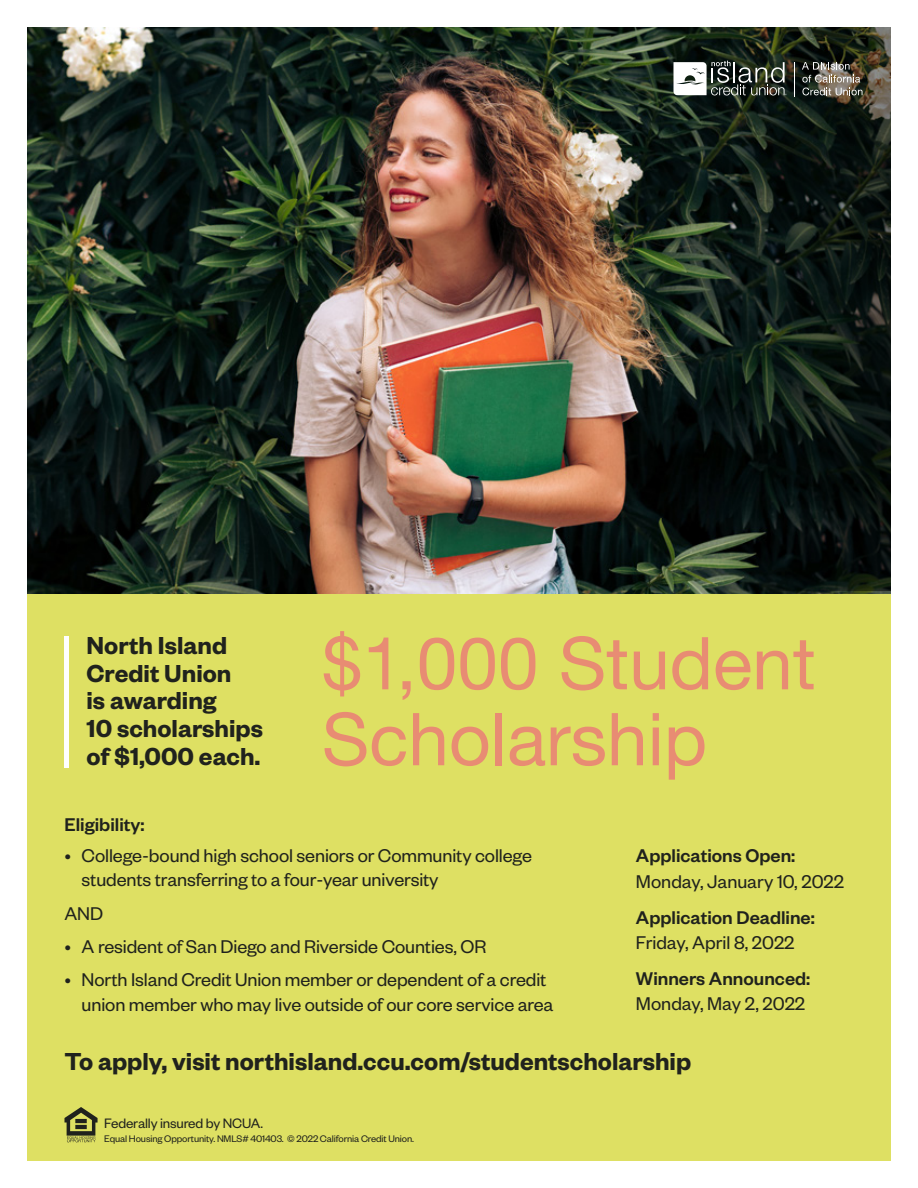
<style>
.page{position:relative;width:918px;height:1188px;background:#fff}
.page>*{position:absolute;margin:0;border:0;box-sizing:border-box;transform-origin:0 0}
.t1{font:73.05px/75.9px "Helvetica Neue";color:#e88c73}
.t2{font:600 27px/27.8px "Founders Grotesk";color:#20221d}
.t3{font:20.25px/24.8px "Founders Grotesk";letter-spacing:-.005em;color:#20221d}
.t4{font:500 20.25px "Founders Grotesk";color:#20221d}
.t5{font:15px "Founders Grotesk";letter-spacing:-.01em;color:#20221d}
.t6{font:10.5px "Founders Grotesk";letter-spacing:-.01em;color:#20221d}
</style>
<div class="page">
<img style="left:27px;top:27px;width:864px;height:567px">
<div style="left:27px;top:594px;width:864px;height:567px;background:#dee063"></div>
<div style="left:64px;top:637px;width:5px;height:131px;background:#fff"></div>
<svg style="left:723px;top:27px;width:168px;height:564px;background:#101a14"></svg>
<svg style="left:802px;top:62px;width:60px;height:33px;background:#716c61"></svg>
<hr style="left:794px;top:62px;width:1px;height:34px;background:#fff">
<svg style="left:673px;top:61px;width:114px;height:34px"></svg>
<svg style="left:64px;top:1107px;width:34px;height:35px"></svg>
<h2 class="t2" style="left:87px;top:630px;width:178px">North Island<br>Credit Union<br>is awarding<br>10 scholarships of $1,000 each.</h2>
<h1 class="t1" style="left:322px;top:630px;width:495px">$1,000 Student<br>Scholarship</h1>
<p class="t4" style="left:64px;top:812px;width:82px">Eligibility:</p>
<p class="t3" style="left:82px;top:842px;width:452px;text-indent:-17px">• College-bound high school seniors or Community college students transferring to a four-year university</p>
<p class="t3" style="left:64px;top:900px;width:40px">AND</p>
<p class="t3" style="left:64px;top:933px;width:424px">• A resident of San Diego and Riverside Counties, OR</p>
<p class="t3" style="left:82px;top:967px;width:473px;text-indent:-17px">• North Island Credit Union member or dependent of a credit union member who may live outside of our core service area</p>
<p class="t4" style="left:636px;top:843px;width:161px">Applications Open:</p>
<p class="t3" style="left:636px;top:868px;width:210px">Monday, January 10, 2022</p>
<p class="t4" style="left:636px;top:904px;width:180px">Application Deadline:</p>
<p class="t3" style="left:636px;top:929px;width:160px">Friday, April 8, 2022</p>
<p class="t4" style="left:636px;top:966px;width:176px">Winners Announced:</p>
<p class="t3" style="left:636px;top:990px;width:171px">Monday, May 2, 2022</p>
<h2 class="t2" style="left:65px;top:1046px;width:628px">To apply, visit northisland.ccu.com/studentscholarship</h2>
<p class="t5" style="left:104px;top:1114px;width:160px">Federally insured by NCUA.</p>
<p class="t6" style="left:104px;top:1133px;width:311px">Equal Housing Opportunity. NMLS# 401403. © 2022 California Credit Union.</p>
</div>
